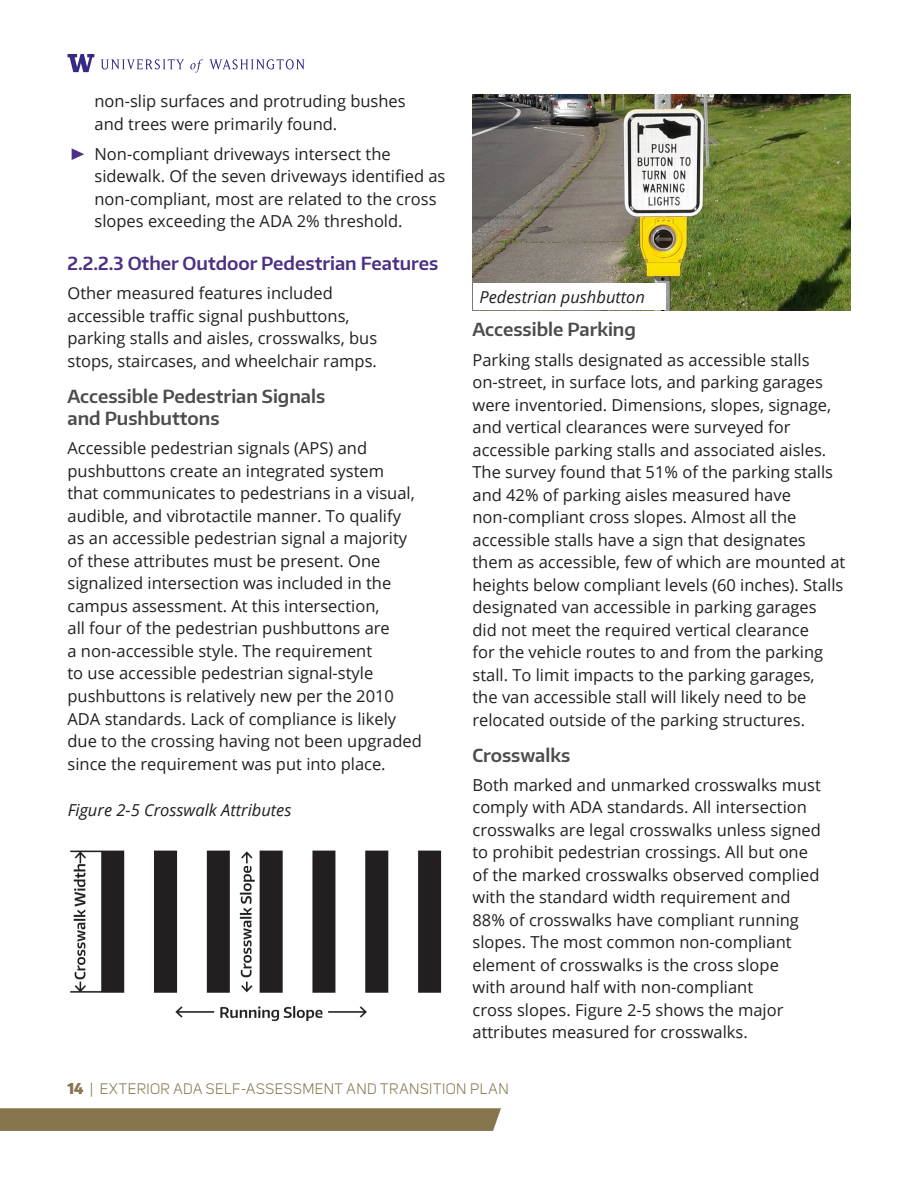
<style>
.page{position:relative;width:918px;height:1188px;background:#fff}
.page>*{position:absolute;margin:0;border:0;box-sizing:border-box;transform-origin:0 0}
.t1{font:600 18px/22.5px "Encode Sans Normal";color:#4b4c4d}
.t2{font:600 18px "Encode Sans Normal";color:#4b3084}
.Body{font:16.5px/22.5px "Open Sans";color:#231f20}
.Figure{font:italic 16.5px "Open Sans";color:#231f20}
.Caption1{font:italic 16.5px "Open Sans";color:#231f20}
.t3{font:15px "Uni Sans";letter-spacing:.03em;color:#87754d}
.s1{font-family:"Helvetica Neue";color:#4b3084}
.s2{font-family:"Encode Sans Condensed";font-weight:900}
</style>
<div class="page">
<img style="left:70px;top:850px;width:372px;height:172px">
<img style="left:472px;top:94px;width:378px;height:216px">
<div style="left:473px;top:284px;width:192px;height:26px;background:#fff"></div>
<svg style="left:0;top:1108px;width:501px;height:23px;background:#897750"></svg>
<svg style="left:101px;top:59px;width:204px;height:14px"></svg>
<svg style="left:68px;top:54px;width:26px;height:18px"></svg>
<p class="Body" style="left:94px;top:89px;width:313px">non-slip surfaces and protruding bushes and trees were primarily found.</p>
<p class="Body" style="left:94px;top:142px;width:353px;text-indent:-27px"><span class="s1">࢝</span> Non-compliant driveways intersect the sidewalk. Of the seven driveways identified as non-compliant, most are related to the cross slopes exceeding the ADA 2% threshold.</p>
<h4 class="t2" style="left:68px;top:251px;width:372px">2.2.2.3 Other Outdoor Pedestrian Features</h4>
<p class="Body" style="left:68px;top:282px;width:311px">Other measured features included accessible traffic signal pushbuttons, parking stalls and aisles, crosswalks, bus stops, staircases, and wheelchair ramps.</p>
<h5 class="t1" style="left:68px;top:384px;width:259px">Accessible Pedestrian Signals and Pushbuttons</h5>
<p class="Body" style="left:68px;top:437px;width:356px">Accessible pedestrian signals (APS) and pushbuttons create an integrated system<br>that communicates to pedestrians in a visual, audible, and vibrotactile manner. To qualify as an accessible pedestrian signal a majority of these attributes must be present. One signalized intersection was included in the campus assessment. At this intersection,<br>all four of the pedestrian pushbuttons are<br>a non-accessible style. The requirement<br>to use accessible pedestrian signal-style pushbuttons is relatively new per the 2010<br>ADA standards. Lack of compliance is likely due to the crossing having not been upgraded since the requirement was put into place.</p>
<p class="Figure" style="left:68px;top:798px;width:225px">Figure 2-5 Crosswalk Attributes</p>
<p class="Caption1" style="left:479px;top:286px;width:167px">Pedestrian pushbutton</p>
<h5 class="t1" style="left:472px;top:318px;width:165px">Accessible Parking</h5>
<p class="Body" style="left:472px;top:348px;width:374px">Parking stalls designated as accessible stalls on-street, in surface lots, and parking garages were inventoried. Dimensions, slopes, signage, and vertical clearances were surveyed for accessible parking stalls and associated aisles.<br>The survey found that 51% of the parking stalls and 42% of parking aisles measured have non-compliant cross slopes. Almost all the accessible stalls have a sign that designates them as accessible, few of which are mounted at heights below compliant levels (60 inches). Stalls designated van accessible in parking garages<br>did not meet the required vertical clearance<br>for the vehicle routes to and from the parking stall. To limit impacts to the parking garages,<br>the van accessible stall will likely need to be relocated outside of the parking structures.</p>
<h5 class="t1" style="left:472px;top:743px;width:99px">Crosswalks</h5>
<p class="Body" style="left:472px;top:773px;width:350px">Both marked and unmarked crosswalks must comply with ADA standards. All intersection crosswalks are legal crosswalks unless signed to prohibit pedestrian crossings. All but one of the marked crosswalks observed complied with the standard width requirement and 88% of crosswalks have compliant running slopes. The most common non-compliant element of crosswalks is the cross slope<br>with around half with non-compliant<br>cross slopes. Figure 2-5 shows the major attributes measured for crosswalks.</p>
<p class="t3" style="left:68px;top:1080px;width:443px"><span class="s2">14</span> | EXTERIOR ADA SELF-ASSESSMENT AND TRANSITION PLAN</p>
</div>
